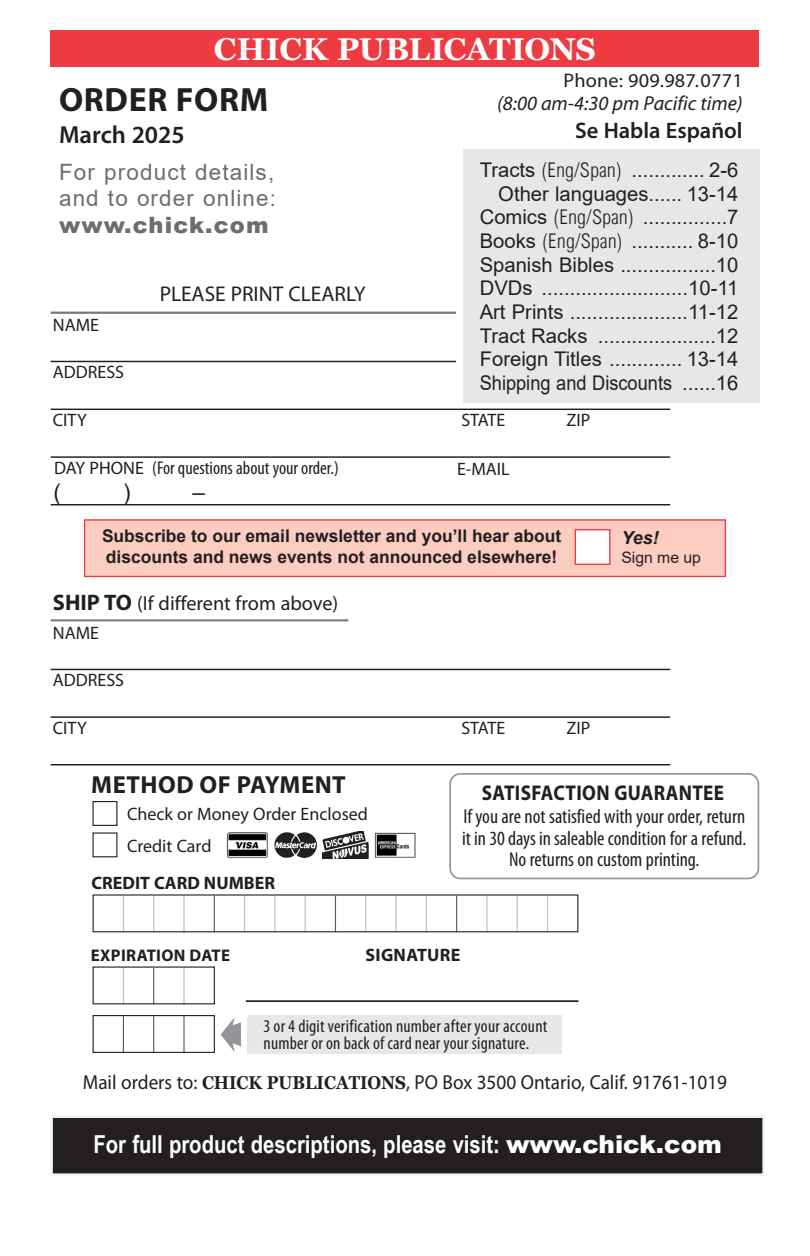
<style>
.page{position:relative;width:810px;height:1256px;background:#fff}
.page>*{position:absolute;margin:0;border:0;box-sizing:border-box;transform-origin:0 0}
.t1{font:700 33.75px "Myriad Pro";letter-spacing:.02em;color:#231f20}
.t2{font:700 31.5px "Georgia";letter-spacing:-.01em;color:#fff}
.t3{font:700 24.75px "Arial Narrow";color:#fff}
.t4{font:700 24.75px "Myriad Pro";letter-spacing:.02em;color:#231f20}
.t5{font:600 24.75px "Myriad Pro";color:#231f20}
.t6{font:22.5px/26.3px "Arial";letter-spacing:.05em;color:#6c6d70}
.t7{font:600 22.5px "Myriad Pro";color:#231f20}
.t8{font:900 22.5px "Arial";letter-spacing:.05em;color:#6c6d70}
.t9{font:22.5px "Arial";color:#231f20}
.t10{font:700 21.38px "Myriad Pro";letter-spacing:.02em;color:#231f20;scale:.9 1}
.t11{font:21.38px "Myriad Pro";color:#231f20}
.t12{font:20.25px/23.6px "Arial";color:#231f20;text-align:right}
.t13{font:condensed 20.25px/21.4px "Myriad Pro";color:#231f20;text-align:center}
.t14{font:20.25px "Myriad Pro";color:#231f20;scale:.95 1}
.t15{font:20.25px "Myriad Pro";color:#231f20}
.t16{font:italic 20.25px "Myriad Pro";color:#231f20}
.t17{font:19.57px "Myriad Pro";letter-spacing:.01em;color:#231f20}
.t18{font:condensed 18.45px "Myriad Pro";color:#231f20}
.t19{font:18px/31.9px "Myriad Pro";color:#231f20}
.t20{font:condensed 18px/16.9px "Myriad Pro";letter-spacing:.01em;color:#231f20}
.t21{font:700 18px "Myriad Pro";color:#231f20}
.t22{font:700 18px "Myriad Pro";letter-spacing:.02em;color:#231f20}
.t23{font:italic 700 18px "Arial";color:#231f20}
.t24{font:700 17.55px/20.9px "Arial";color:#231f20}
.t25{font:700 16.88px "Myriad Pro";letter-spacing:.02em;color:#231f20}
.t26{font:15.75px "Arial";color:#231f20}
.s1{font-weight:300;font-stretch:condensed}
.s2{font-stretch:normal;font-size:18px}
.s3{font-weight:700;font-size:22.5px}
.s4{font-family:"Georgia";font-weight:700;font-size:18.45px}
.s5{font-family:"Arial";font-weight:900}
</style>
<div class="page">
<div style="left:52px;top:1116px;width:712px;height:58px;background:#231f20"></div>
<div style="left:51px;top:1115px;width:714px;height:60px;border:2px solid #f2f3f4"></div>
<div style="left:463px;top:149px;width:296px;height:253px;background:#e6e7e9"></div>
<div style="left:51px;top:30px;width:708px;height:37px;background:#ee3a41"></div>
<div style="left:449px;top:773px;width:310px;height:106px;border:2px solid #939598;border-radius:10px"></div>
<hr style="left:51px;top:408px;width:619px;height:2px;background:#231f20">
<hr style="left:51px;top:311px;width:405px;height:3px;background:#76787b">
<hr style="left:51px;top:361px;width:405px;height:1px;background:#231f20">
<hr style="left:51px;top:504px;width:619px;height:1px;background:#231f20">
<hr style="left:51px;top:456px;width:619px;height:2px;background:#231f20">
<hr style="left:51px;top:619px;width:297px;height:2px;background:#808285">
<hr style="left:51px;top:668px;width:619px;height:2px;background:#231f20">
<hr style="left:51px;top:716px;width:619px;height:2px;background:#231f20">
<hr style="left:51px;top:764px;width:619px;height:1px;background:#231f20">
<hr style="left:246px;top:1000px;width:332px;height:2px;background:#231f20">
<div style="left:247px;top:1015px;width:315px;height:38px;background:#e6e7e9"></div>
<svg style="left:221px;top:1017px;width:20px;height:35px"></svg>
<div style="left:93px;top:801px;width:24px;height:25px;border:1px solid #231f20"></div>
<img style="left:227px;top:832px;width:41px;height:27px">
<img style="left:323px;top:831px;width:46px;height:28px">
<img style="left:274px;top:832px;width:43px;height:26px">
<img style="left:375px;top:832px;width:41px;height:26px">
<hr style="left:153px;top:895px;width:1px;height:37px;background:#bcbdc0">
<hr style="left:183px;top:895px;width:2px;height:37px;background:#bcbdc0">
<hr style="left:214px;top:895px;width:1px;height:37px;background:#57585a">
<hr style="left:244px;top:895px;width:1px;height:37px;background:#bcbdc0">
<hr style="left:274px;top:895px;width:1px;height:37px;background:#bcbdc0">
<hr style="left:305px;top:895px;width:1px;height:37px;background:#bcbdc0">
<hr style="left:335px;top:895px;width:1px;height:37px;background:#57585a">
<hr style="left:365px;top:895px;width:1px;height:37px;background:#bcbdc0">
<hr style="left:396px;top:895px;width:1px;height:37px;background:#bcbdc0">
<hr style="left:426px;top:895px;width:1px;height:37px;background:#bcbdc0">
<hr style="left:456px;top:895px;width:1px;height:37px;background:#57585a">
<hr style="left:486px;top:895px;width:2px;height:37px;background:#bcbdc0">
<hr style="left:517px;top:895px;width:1px;height:37px;background:#bcbdc0">
<hr style="left:547px;top:895px;width:1px;height:37px;background:#bcbdc0">
<hr style="left:123px;top:895px;width:1px;height:37px;background:#bcbdc0">
<div style="left:93px;top:894px;width:485px;height:38px;border:1px solid #231f20"></div>
<hr style="left:153px;top:967px;width:1px;height:37px;background:#57585a">
<hr style="left:183px;top:967px;width:2px;height:37px;background:#bcbdc0">
<hr style="left:123px;top:967px;width:1px;height:37px;background:#bcbdc0">
<hr style="left:153px;top:1016px;width:1px;height:36px;background:#57585a">
<hr style="left:183px;top:1016px;width:2px;height:36px;background:#57585a">
<hr style="left:123px;top:1016px;width:1px;height:36px;background:#57585a">
<div style="left:93px;top:1015px;width:122px;height:38px;border:1px solid #231f20"></div>
<div style="left:84px;top:519px;width:642px;height:58px;background:#fbcdc0;border:1px solid #ee3a41"></div>
<div style="left:575px;top:529px;width:36px;height:36px;background:#fff;border:1px solid #ee3a41"></div>
<h2 class="t2" style="left:214px;top:29px;width:384px">CHICK PUBLICATIONS</h2>
<p class="t17" style="left:563px;top:69px;width:181px">Phone: 909.987.0771</p>
<p class="t16" style="left:497px;top:90px;width:247px">(8:00 am-4:30 pm Pacific time)</p>
<p class="t7" style="left:575px;top:116px;width:169px">Se Habla Español</p>
<h1 class="t1" style="left:59px;top:78px;width:211px">ORDER FORM</h1>
<p class="t5" style="left:59px;top:119px;width:127px">March 2025</p>
<p class="t12" style="left:480px;top:158px;width:260px">Tracts <span class="s1">(Eng/Span)</span> ............. 2-6<br>Other languages...... 13-14<br>Comics <span class="s1">(Eng/Span)</span> ...............7<br>Books <span class="s1">(Eng/Span)</span> ........... 8-10<br>Spanish Bibles .................10<br>DVDs ..........................10-11<br>Art Prints .....................11-12<br>Tract Racks .....................12<br>Foreign Titles ............. 13-14<br>Shipping and Discounts ......16</p>
<p class="t6" style="left:59px;top:159px;width:219px">For product details, and to order online:</p>
<p class="t8" style="left:59px;top:208px;width:211px">www.chick.com</p>
<p class="t11" style="left:160px;top:280px;width:208px">PLEASE PRINT CLEARLY</p>
<p class="t19" style="left:53px;top:308px;width:48px">NAME</p>
<p class="t19" style="left:53px;top:356px;width:73px">ADDRESS</p>
<p class="t19" style="left:53px;top:404px;width:35px">CITY</p>
<p class="t19" style="left:461px;top:404px;width:45px">STATE</p>
<p class="t19" style="left:567px;top:404px;width:25px">ZIP</p>
<p class="t18" style="left:54px;top:457px;width:286px"><span class="s2">DAY PHONE</span> (For questions about your order.)</p>
<p class="t9" style="left:54px;top:476px;width:9px">(</p>
<p class="t9" style="left:123px;top:476px;width:9px">)</p>
<p class="t9" style="left:193px;top:476px;width:14px">–</p>
<p class="t19" style="left:457px;top:452px;width:54px">E-MAIL</p>
<p class="t24" style="left:102px;top:525px;width:461px">Subscribe to our email newsletter and you’ll hear about discounts and news events not announced elsewhere!</p>
<p class="t23" style="left:621px;top:525px;width:39px">Yes!</p>
<p class="t26" style="left:621px;top:546px;width:81px">Sign me up</p>
<p class="t15" style="left:53px;top:590px;width:287px"><span class="s3">SHIP TO</span> (If different from above)</p>
<p class="t19" style="left:53px;top:616px;width:48px">NAME</p>
<p class="t19" style="left:53px;top:664px;width:73px">ADDRESS</p>
<p class="t19" style="left:53px;top:711px;width:35px">CITY</p>
<p class="t19" style="left:461px;top:711px;width:45px">STATE</p>
<p class="t19" style="left:567px;top:711px;width:25px">ZIP</p>
<p class="t4" style="left:91px;top:768px;width:256px">METHOD OF PAYMENT</p>
<p class="t19" style="left:127px;top:797px;width:242px">Check or Money Order Enclosed<br>Credit Card</p>
<p class="t21" style="left:92px;top:871px;width:185px">CREDIT CARD NUMBER</p>
<p class="t10" style="left:482px;top:779px;width:271px">SATISFACTION GUARANTEE</p>
<p class="t13" style="left:462px;top:805px;width:286px">If you are not satisfied with your order, return it in 30 days in saleable condition for a refund.<br>No returns on custom printing.</p>
<p class="t25" style="left:91px;top:944px;width:141px">EXPIRATION DATE</p>
<p class="t22" style="left:365px;top:943px;width:97px">SIGNATURE</p>
<p class="t20" style="left:264px;top:1017px;width:285px">3 or 4 digit verification number after your account number or on back of card near your signature.</p>
<p class="t14" style="left:83px;top:1069px;width:680px">Mail orders to: <span class="s4">CHICK PUBLICATIONS</span>, PO Box 3500 Ontario, Calif. 91761-1019</p>
<p class="t3" style="left:93px;top:1125px;width:630px">For full product descriptions, please visit: <span class="s5">www.chick.com</span></p>
</div>
